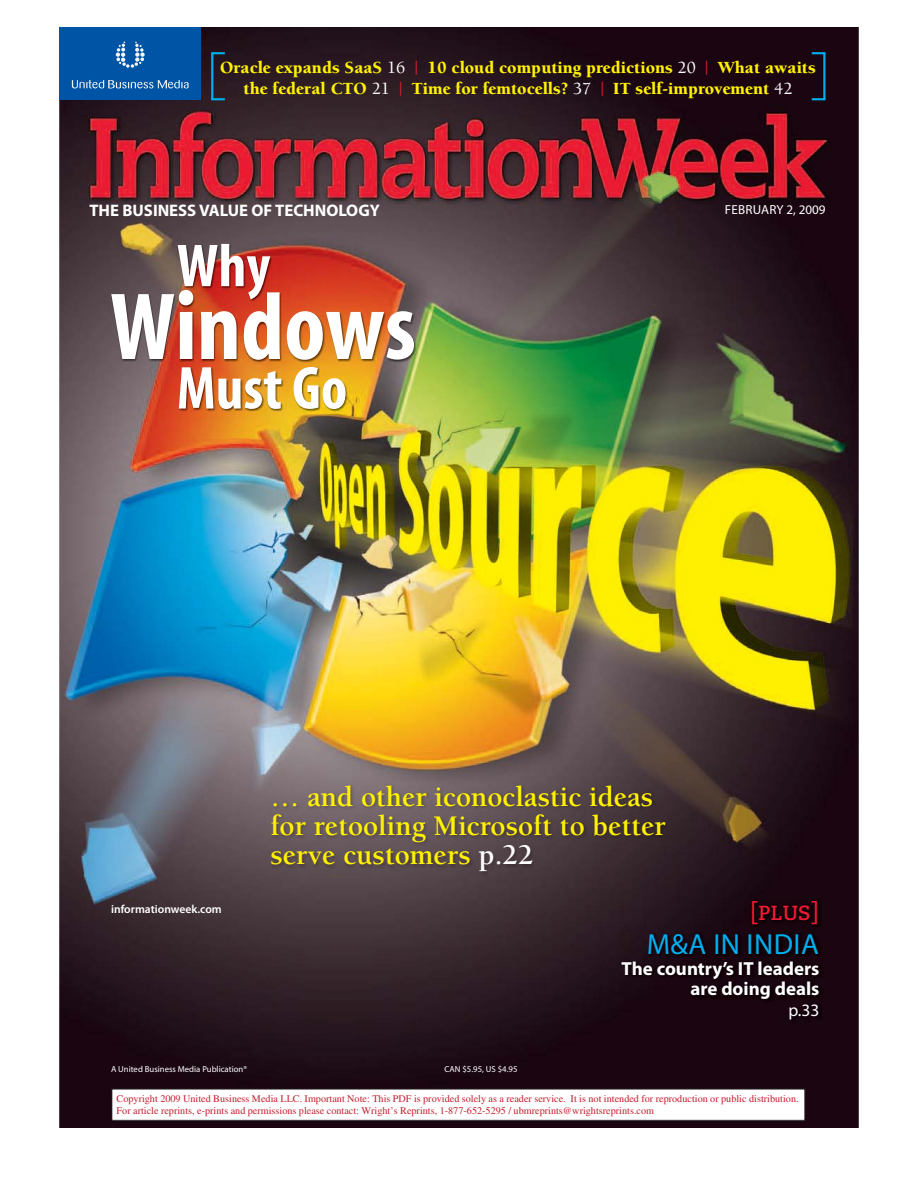
<style>
.page{position:relative;width:918px;height:1188px;background:#fff}
.page>*{position:absolute;margin:0;border:0;box-sizing:border-box;transform-origin:0 0}
.t1{font:700 29.1px/29.1px "Berkeley";color:#fff200}
.t2{font:29.1px "Myriad Pro";letter-spacing:.02em;color:#00aeef}
.t3{font:700 20.4px "Caecilia";color:#ed1b34}
.t4{font:700 18.9px/20.4px "Myriad Pro";color:#fff;text-align:right}
.t5{font:900 17.55px/20.4px "Berkeley";color:#fff200;text-align:center}
.t6{font:17.55px "Myriad Pro";color:#fff}
.t7{font:700 16.8px "Myriad Pro";color:#fff}
.t8{font:13.05px "Myriad Pro";letter-spacing:.015em;color:#fff}
.t9{font:600 11.7px "Myriad Pro";color:#fff}
.t10{font:10.2px/12.3px "Times";color:#c21f2e}
.t11{font:8.7px "Myriad Pro";color:#fff}
.s1{font-weight:500;color:#fff}
.s2{font-weight:500;color:#d2232a}
.s3{color:#fff}
.s4{font-family:"Myriad Pro";font-weight:400;font-size:29.1px}
</style>
<div class="page">
<img style="left:59px;top:27px;width:800px;height:1101px">
<hr style="left:823px;top:53px;width:2px;height:47px;background:#00aeef">
<svg style="left:812px;top:52px;width:13px;height:2px"></svg>
<svg style="left:812px;top:98px;width:11px;height:2px"></svg>
<hr style="left:211px;top:53px;width:2px;height:47px;background:#00aeef">
<svg style="left:211px;top:52px;width:14px;height:2px"></svg>
<svg style="left:211px;top:98px;width:14px;height:2px"></svg>
<img style="left:620px;top:932px;width:204px;height:92px">
<img style="left:269px;top:783px;width:401px;height:94px">
<div style="left:59px;top:27px;width:141px;height:72px;background:#0054a6"></div>
<svg style="left:72px;top:80px;width:117px;height:8px"></svg>
<svg style="left:116px;top:41px;width:29px;height:27px"></svg>
<div style="left:749px;top:899px;width:73px;height:30px;background:#15020a"></div>
<div style="left:112px;top:1089px;width:693px;height:31px;background:#fff"></div>
<div style="left:111px;top:1089px;width:694px;height:32px;border:1px solid #231f20"></div>
<h3 class="t5" style="left:220px;top:59px;width:597px">Oracle expands SaaS <span class="s1">16</span> <span class="s2">|</span> 10 cloud computing predictions <span class="s1">20</span> <span class="s2">|</span> What awaits the federal CTO <span class="s1">21</span> <span class="s2">|</span> Time for femtocells? <span class="s1">37</span> <span class="s2">|</span> IT self-improvement <span class="s1">42</span></h3>
<h3 class="t7" style="left:89px;top:204px;width:292px">THE BUSINESS VALUE OF TECHNOLOGY</h3>
<p class="t8" style="left:725px;top:202px;width:102px">FEBRUARY 2, 2009</p>
<h1 class="t1" style="left:270px;top:785px;width:397px">… and other iconoclastic ideas for retooling Microsoft to better serve customers <span class="s3">p.22</span></h1>
<p class="t9" style="left:111px;top:902px;width:112px">informationweek.com</p>
<h2 class="t3" style="left:750px;top:904px;width:71px"><span class="s4">[</span>PLUS<span class="s4">]</span></h2>
<p class="t11" style="left:111px;top:1064px;width:138px">A United Business Media Publication®</p>
<p class="t11" style="left:444px;top:1063px;width:74px">CAN $5.95, US $4.95</p>
<h1 class="t2" style="left:647px;top:927px;width:174px">M&amp;A IN INDIA</h1>
<h3 class="t4" style="left:622px;top:959px;width:199px">The country’s IT leaders are doing deals</h3>
<h3 class="t6" style="left:788px;top:999px;width:33px">p.33</h3>
<p class="t10" style="left:117px;top:1093px;width:684px">Copyright 2009 United Business Media LLC. Important Note: This PDF is provided solely as a reader service. It is not intended for reproduction or public distribution.<br>For article reprints, e-prints and permissions please contact: Wright’s Reprints, 1-877-652-5295 / ubmreprints@wrightsreprints.com</p>
</div>
